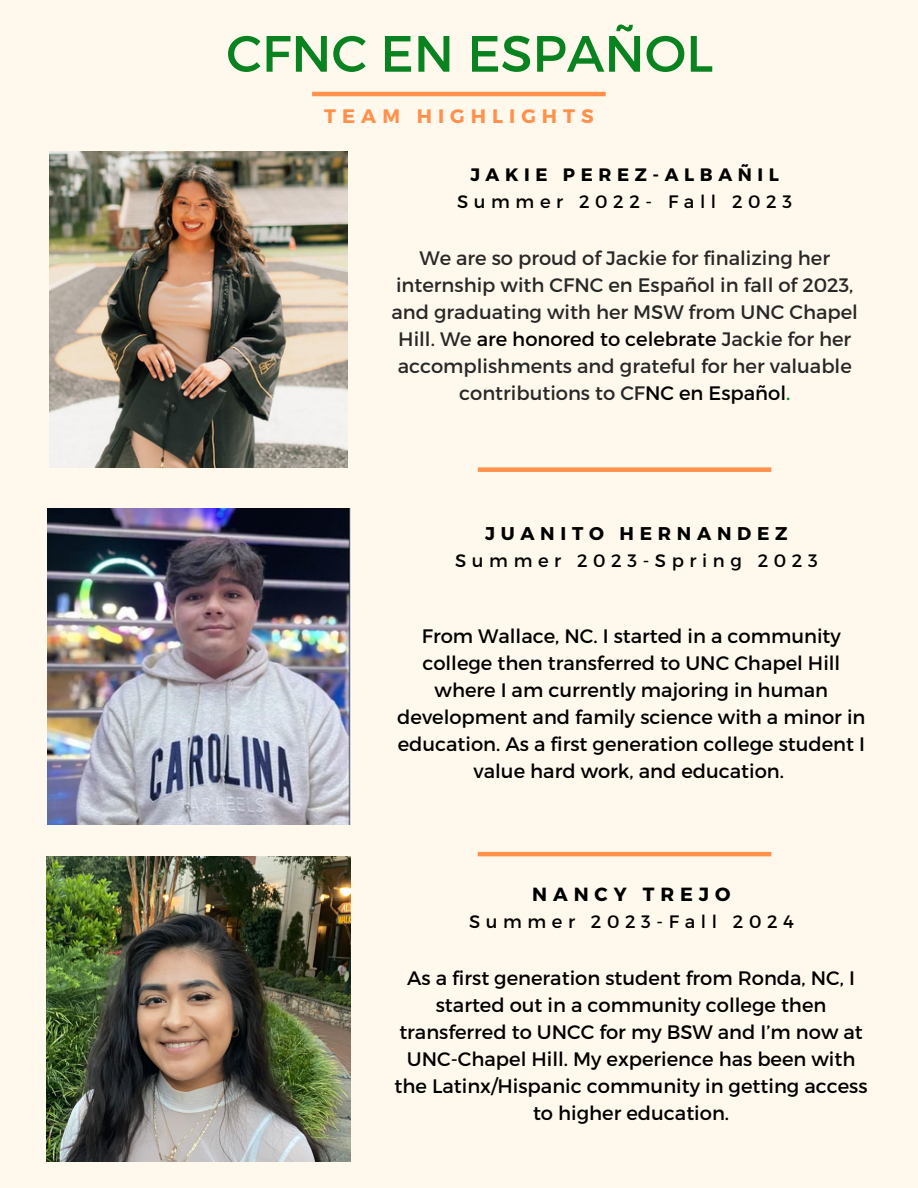
<style>
.page{position:relative;width:918px;height:1188px;background:#fff9ed}
.page>*{position:absolute;margin:0;border:0;box-sizing:border-box;transform-origin:0 0}
.t1{font:51px "Montserrat";color:#098220}
.t2{font:19.5px/27px "Montserrat";color:#000;text-align:center}
.t3{font:19.5px/27px "Montserrat";color:#282828;text-align:center}
.t4{font:700 19.5px "Montserrat";letter-spacing:.31em;color:#ff914d}
.t5{font:700 19.05px "Montserrat";letter-spacing:.31em;color:#000}
.t6{font:700 18.45px "Montserrat";letter-spacing:.31em;color:#000}
.t7{font:18px "Montserrat";letter-spacing:.31em;color:#000}
.t8{font:700 18px "Montserrat";letter-spacing:.31em;color:#000}
.s1{color:#000}
.s2{color:#098220}
</style>
<div class="page">
<img style="left:46px;top:856px;width:304px;height:305px">
<img style="left:47px;top:508px;width:304px;height:316px">
<img style="left:50px;top:151px;width:298px;height:317px">
<hr style="left:312px;top:92px;width:294px;height:4px;background:#ff914d">
<div style="left:478px;top:467px;width:293px;height:5px;background:#ff914d"></div>
<hr style="left:478px;top:852px;width:293px;height:4px;background:#ff914d">
<p class="t1" style="left:226px;top:20px;width:488px">CFNC EN ESPAÑOL</p>
<p class="t4" style="left:324px;top:103px;width:271px">TEAM HIGHLIGHTS</p>
<p class="t8" style="left:470px;top:162px;width:310px">JAKIE PEREZ-ALBAÑIL</p>
<p class="t7" style="left:457px;top:189px;width:336px">Summer 2022- Fall 2023</p>
<p class="t3" style="left:392px;top:244px;width:468px">We are so proud of Jackie for finalizing her internship with CFNC en Español in fall of 2023, and graduating with her MSW from UNC Chapel Hill. We <span class="s1">are honored to celebrate</span> Jackie for her accomplishments and grateful for her valuable contributions to CF<span class="s1">NC en Español</span><span class="s2">.</span></p>
<p class="t6" style="left:485px;top:522px;width:304px">JUANITO HERNANDEZ</p>
<p class="t7" style="left:455px;top:549px;width:364px">Summer 2023-Spring 2023</p>
<p class="t2" style="left:397px;top:621px;width:470px">From Wallace, NC. I started in a community college then transferred to UNC Chapel Hill where I am currently majoring in human development and family science with a minor in education. As a first generation college student I value hard work, and education.</p>
<p class="t5" style="left:532px;top:882px;width:200px">NANCY TREJO</p>
<p class="t7" style="left:469px;top:910px;width:326px">Summer 2023-Fall 2024</p>
<p class="t2" style="left:395px;top:964px;width:475px">As a first generation student from Ronda, NC, I started out in a community college then transferred to UNCC for my BSW and I’m now at UNC-Chapel Hill. My experience has been with the Latinx/Hispanic community in getting access to higher education.</p>
</div>
